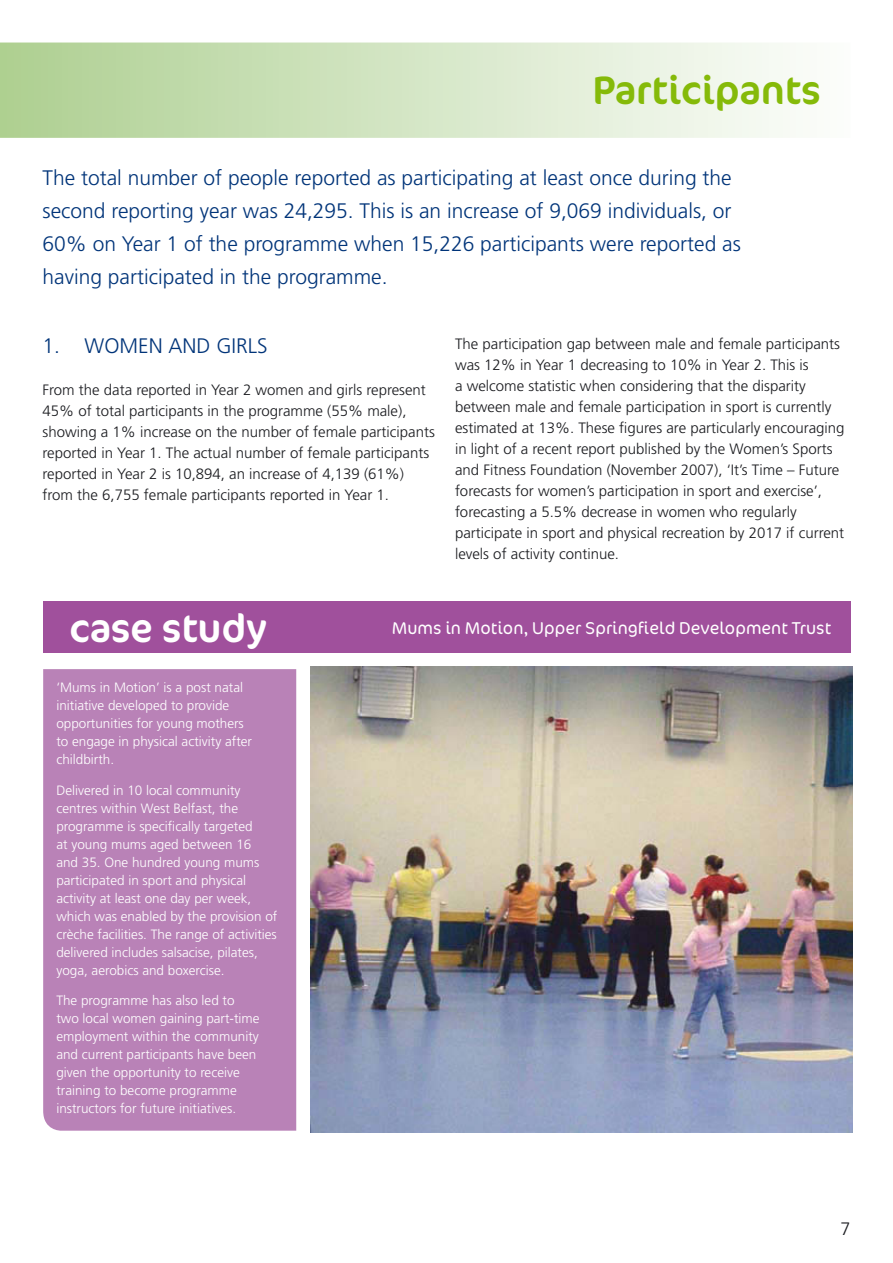
<style>
.page{position:relative;width:893px;height:1263px;background:#fff}
.page>*{position:absolute;margin:0;border:0;box-sizing:border-box;transform-origin:0 0}
.t1{font:39.9px "Cocon";color:#85ba09}
.t2{font:39.9px "Cocon";color:#fff}
.t3{font:300 21px/33px "Frutiger";color:#003479}
.t4{font:300 18px "Frutiger";color:#1a1b1f}
.t5{font:300 17.4px "Cocon";color:#fff}
.t6{font:300 15px/21px "Frutiger";color:#1a1b1f}
.t7{font:300 13.5px/18px "Frutiger";color:#fff}
</style>
<div class="page">
<svg style="left:0;top:43px;width:790px;height:95px;background:#d3e5c3"></svg>
<div style="left:43px;top:669px;width:253px;height:462px;background:#b982b7"></div>
<div style="left:43px;top:601px;width:807px;height:51px;background:#a0509c"></div>
<img style="left:310px;top:666px;width:542px;height:467px">
<h1 class="t1" style="left:593px;top:67px;width:229px">Participants</h1>
<p class="t3" style="left:43px;top:161px;width:700px">The total number of people reported as participating at least once during the second reporting year was 24,295. This is an increase of 9,069 individuals, or 60% on Year 1 of the programme when 15,226 participants were reported as having participated in the programme.</p>
<h2 class="t3" style="left:43px;top:329px;width:227px">1. WOMEN AND GIRLS</h2>
<p class="t6" style="left:43px;top:380px;width:394px">From the data reported in Year 2 women and girls represent 45% of total participants in the programme (55% male), showing a 1% increase on the number of female participants reported in Year 1. The actual number of female participants reported in Year 2 is 10,894, an increase of 4,139 (61%) from the 6,755 female participants reported in Year 1.</p>
<p class="t6" style="left:455px;top:333px;width:391px">The participation gap between male and female participants was 12% in Year 1 decreasing to 10% in Year 2. This is<br>a welcome statistic when considering that the disparity between male and female participation in sport is currently estimated at 13%. These figures are particularly encouraging in light of a recent report published by the Women’s Sports and Fitness Foundation (November 2007), ‘It’s Time – Future forecasts for women’s participation in sport and exercise’, forecasting a 5.5% decrease in women who regularly participate in sport and physical recreation by 2017 if current levels of activity continue.</p>
<h1 class="t2" style="left:69px;top:604px;width:199px">case study</h1>
<p class="t7" style="left:56px;top:678px;width:197px">‘Mums in Motion’ is a post natal initiative developed to provide opportunities for young mothers to engage in physical activity after childbirth.</p>
<p class="t7" style="left:56px;top:781px;width:223px">Delivered in 10 local community centres within West Belfast, the programme is specifically targeted<br>at young mums aged between 16<br>and 35. One hundred young mums participated in sport and physical activity at least one day per week, which was enabled by the provision of crèche facilities. The range of activities delivered includes salsacise, pilates, yoga, aerobics and boxercise.</p>
<p class="t7" style="left:56px;top:992px;width:205px">The programme has also led to two local women gaining part-time employment within the community and current participants have been given the opportunity to receive training to become programme instructors for future initiatives.</p>
<p class="t5" style="left:392px;top:618px;width:441px">Mums in Motion, Upper Springfield Development Trust</p>
<p class="t4" style="left:840px;top:1218px;width:12px">7</p>
</div>
